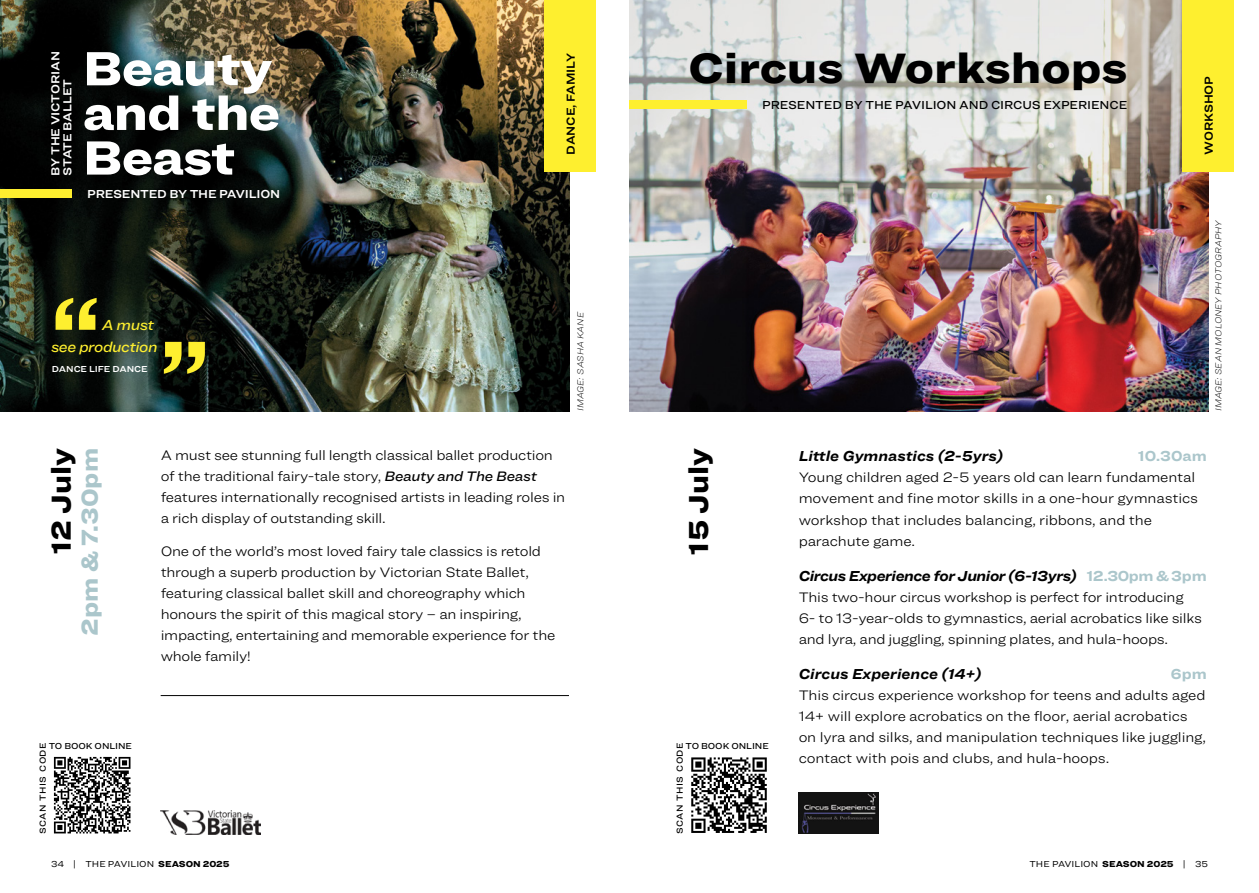
<style>
.page{position:relative;width:1259px;height:893px;background:#fff}
.page>*{position:absolute;margin:0;border:0;box-sizing:border-box;transform-origin:0 0}
.t1{font:900 92.25px "Ringside Wide";color:#feef2f}
.t2{font:900 49.8px/44.5px "Ringside Wide";letter-spacing:-.02em;color:#fff;scale:1.04 1}
.t3{font:900 44.1px "Ringside Wide";color:#000;scale:1.04 1}
.t4{font:900 28.5px "Ringside Wide";color:#000}
.t5{font:900 24px "Ringside Wide";color:#abc6cb}
.t6{font:italic 700 15px "Ringside Wide";letter-spacing:-.005em;color:#000}
.t7{font:italic 700 15px "Ringside Wide";letter-spacing:-.03em;color:#000}
.t8{font:15px/22.6px "Ringside Wide Med Ital";letter-spacing:-.03em;color:#feef2f;text-align:right}
.t9{font:700 15px "Ringside Wide";color:#abc6cb}
.t10{font:300 14.25px/21px "Ringside Wide";letter-spacing:-.02em;color:#000}
.t11{font:12px/12px "Ringside Wide Semi";letter-spacing:-.02em;color:#fff}
.t12{font:500 12px "Ringside Wide";letter-spacing:-.01em;color:#000}
.t13{font:12px "Ringside Wide Semi";letter-spacing:-.01em;color:#000}
.t14{font:9px "Ringside Wide";color:#000}
.t15{font:italic 100 9px "Ringside Wide";color:#000}
.t16{font:500 9px "Ringside Wide";letter-spacing:.04em;color:#000}
.t17{font:500 9px "Ringside Wide";letter-spacing:-.01em;color:#000}
.t18{font:9px "Ringside Wide Semi";letter-spacing:-.01em;color:#fff}
.s1{font-family:"Ringside Wide Med Ital";font-weight:400}
.s2{font-style:normal;color:#abc6cb}
.s3{font-weight:900}
</style>
<div class="page">
<img style="left:0;top:0;width:570px;height:411px">
<img style="left:799px;top:792px;width:79px;height:41px">
<svg style="left:53px;top:756px;width:78px;height:78px"></svg>
<svg style="left:54px;top:757px;width:76px;height:76px"></svg>
<hr style="left:161px;top:695px;width:408px;height:1px;background:#000">
<div style="left:544px;top:0;width:51px;height:172px;background:#feef2f"></div>
<div style="left:0;top:189px;width:72px;height:9px;background:#feef2f"></div>
<img style="left:161px;top:811px;width:99px;height:23px">
<svg style="left:691px;top:757px;width:76px;height:76px"></svg>
<img style="left:629px;top:0;width:579px;height:411px">
<div style="left:1182px;top:0;width:51px;height:172px;background:#feef2f"></div>
<div style="left:629px;top:100px;width:118px;height:9px;background:#feef2f"></div>
<h2 class="t2" style="left:83px;top:44px;width:191px">Beauty and the<br>Beast</h2>
<p class="t11" style="left:87px;top:187px;width:194px">PRESENTED BY THE PAVILION</p>
<p class="t11" style="left:49px;top:176px;width:126px;rotate:-90deg">BY THE VICTORIAN<br>STATE BALLET</p>
<h3 class="t3" style="left:688px;top:34px;width:424px">Circus Workshops</h3>
<p class="t13" style="left:561px;top:155px;width:103px;rotate:-90deg">DANCE, FAMILY</p>
<p class="t12" style="left:762px;top:96px;width:367px">PRESENTED BY THE PAVILION AND CIRCUS EXPERIENCE</p>
<h1 class="t1" style="left:51px;top:257px;width:50px">“</h1>
<p class="t8" style="left:51px;top:313px;width:108px">A must<br>see production</p>
<h1 class="t1" style="left:160px;top:301px;width:50px">”</h1>
<p class="t18" style="left:52px;top:362px;width:97px">DANCE LIFE DANCE</p>
<p class="t15" style="left:574px;top:411px;width:101px;rotate:-90deg">IMAGE: SASHA KANE</p>
<p class="t13" style="left:1199px;top:155px;width:80px;rotate:-90deg">WORKSHOP</p>
<p class="t15" style="left:1212px;top:411px;width:193px;rotate:-90deg">IMAGE: SEAN MOLONEY PHOTOGRAPHY</p>
<h3 class="t4" style="left:39px;top:554px;width:107px;rotate:-90deg">12 July</h3>
<h3 class="t5" style="left:71px;top:635px;width:189px;rotate:-90deg">2pm &amp; 7.30pm</h3>
<p class="t10" style="left:161px;top:444px;width:406px">A must see stunning full length classical ballet production of the traditional fairy-tale story, <span class="s1">Beauty and The Beast </span>features internationally recognised artists in leading roles in a rich display of outstanding skill.</p>
<p class="t10" style="left:161px;top:541px;width:396px">One of the world’s most loved fairy tale classics is retold through a superb production by Victorian State Ballet, featuring classical ballet skill and choreography which honours the spirit of this magical story – an inspiring, impacting, entertaining and memorable experience for the whole family!</p>
<p class="t16" style="left:36px;top:834px;width:93px;rotate:-90deg">SCAN THIS CODE</p>
<p class="t17" style="left:49px;top:739px;width:85px">TO BOOK ONLINE</p>
<h3 class="t4" style="left:676px;top:554px;width:108px;rotate:-90deg">15 July</h3>
<p class="t6" style="left:798px;top:445px;width:206px">Little Gymnastics (2-5yrs)</p>
<p class="t9" style="left:1138px;top:445px;width:70px">10.30am</p>
<p class="t10" style="left:798px;top:467px;width:401px">Young children aged 2-5 years old can learn fundamental movement and fine motor skills in a one-hour gymnastics workshop that includes balancing, ribbons, and the parachute game.</p>
<p class="t7" style="left:798px;top:564px;width:409px">Circus Experience for Junior (6-13yrs) <span class="s2">12.30pm &amp; 3pm</span></p>
<p class="t10" style="left:798px;top:586px;width:405px">This two-hour circus workshop is perfect for introducing<br>6- to 13-year-olds to gymnastics, aerial acrobatics like silks and lyra, and juggling, spinning plates, and hula-hoops.</p>
<p class="t6" style="left:798px;top:662px;width:184px">Circus Experience (14+)</p>
<p class="t9" style="left:1171px;top:662px;width:37px">6pm</p>
<p class="t10" style="left:798px;top:684px;width:409px">This circus experience workshop for teens and adults aged 14+ will explore acrobatics on the floor, aerial acrobatics on lyra and silks, and manipulation techniques like juggling, contact with pois and clubs, and hula-hoops.</p>
<p class="t16" style="left:673px;top:834px;width:93px;rotate:-90deg">SCAN THIS CODE</p>
<p class="t17" style="left:685px;top:739px;width:85px">TO BOOK ONLINE</p>
<p class="t14" style="left:51px;top:857px;width:180px">34 | THE PAVILION <span class="s3">SEASON 2025</span></p>
<p class="t14" style="left:1029px;top:857px;width:180px">THE PAVILION <span class="s3">SEASON 2025</span> | 35</p>
</div>
